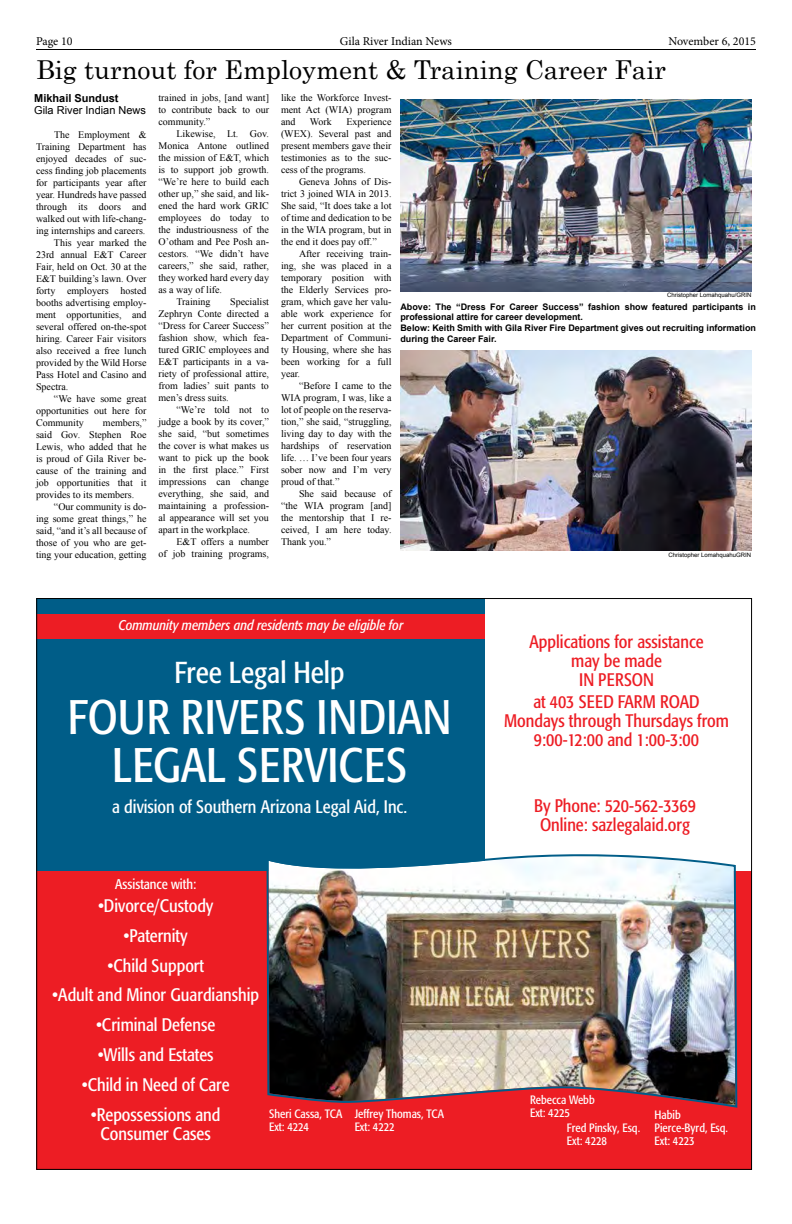
<style>
.page{position:relative;width:792px;height:1224px;background:#fff}
.page>*{position:absolute;margin:0;border:0;box-sizing:border-box;transform-origin:0 0}
.t1{font:condensed 48px/48px "Formata";color:#fff;text-align:center}
.t2{font:condensed 30px "Formata";color:#fff}
.t3{font:26px "Century";color:#000}
.t4{font:condensed 18px/19px "Formata";color:#fff;text-align:center}
.t5{font:condensed 18px/19px "Formata";color:#ed1d24;text-align:center}
.t6{font:italic condensed 14px "Formata";color:#fff}
.t7{font:condensed 14px "Formata";color:#fff}
.t8{font:condensed 12px/13px "Formata";color:#fff}
.t9{font:12px "Minion Pro";color:#000}
.t10{font:11px "Arial";color:#000}
.t11{font:700 11px "Arial";color:#000}
.t12{font:10px/12px "Times New Roman";color:#000;text-align:justify}
.t13{font:700 9px/10.8px "Arial";color:#000}
.t14{font:6px "Arial";color:#000}
</style>
<div class="page">
<hr style="left:36px;top:49px;width:720px;height:1px;background:#000">
<img style="left:400px;top:351px;width:351px;height:200px">
<img style="left:400px;top:99px;width:352px;height:193px">
<div style="left:36px;top:598px;width:449px;height:290px;background:#005d88"></div>
<div style="left:36px;top:871px;width:716px;height:299px;background:#ed1d24"></div>
<img style="left:267px;top:854px;width:470px;height:254px">
<div style="left:36px;top:615px;width:449px;height:24px;background:#ed1d24"></div>
<p class="t9" style="left:36px;top:33px;width:38px">Page 10</p>
<p class="t9" style="left:340px;top:33px;width:114px">Gila River Indian News</p>
<p class="t9" style="left:668px;top:33px;width:89px">November 6, 2015</p>
<h3 class="t3" style="left:36px;top:48px;width:632px">Big turnout for Employment &amp; Training Career Fair</h3>
<p class="t11" style="left:34px;top:91px;width:86px">Mikhail Sundust</p>
<p class="t10" style="left:34px;top:103px;width:113px">Gila River Indian News</p>
<p class="t12" style="left:54px;top:129px;width:94px">The Employment &amp;</p>
<p class="t12" style="left:36px;top:141px;width:112px">Training Department has</p>
<p class="t12" style="left:36px;top:153px;width:112px">enjoyed decades of suc-</p>
<p class="t12" style="left:36px;top:165px;width:112px">cess finding job placements</p>
<p class="t12" style="left:36px;top:177px;width:112px">for participants year after</p>
<p class="t12" style="left:36px;top:189px;width:112px">year. Hundreds have passed</p>
<p class="t12" style="left:36px;top:201px;width:112px">through its doors and</p>
<p class="t12" style="left:36px;top:213px;width:112px">walked out with life-chang-</p>
<p class="t12" style="left:36px;top:225px;width:111px">ing internships and careers.</p>
<p class="t12" style="left:54px;top:237px;width:94px">This year marked the</p>
<p class="t12" style="left:36px;top:249px;width:112px">23rd annual E&amp;T Career</p>
<p class="t12" style="left:36px;top:261px;width:112px">Fair, held on Oct. 30 at the</p>
<p class="t12" style="left:36px;top:273px;width:112px">E&amp;T building’s lawn. Over</p>
<p class="t12" style="left:36px;top:285px;width:112px">forty employers hosted</p>
<p class="t12" style="left:36px;top:297px;width:112px">booths advertising employ-</p>
<p class="t12" style="left:36px;top:309px;width:112px">ment opportunities, and</p>
<p class="t12" style="left:36px;top:321px;width:112px">several offered on-the-spot</p>
<p class="t12" style="left:36px;top:333px;width:112px">hiring. Career Fair visitors</p>
<p class="t12" style="left:36px;top:345px;width:112px">also received a free lunch</p>
<p class="t12" style="left:36px;top:357px;width:112px">provided by the Wild Horse</p>
<p class="t12" style="left:36px;top:369px;width:112px">Pass Hotel and Casino and</p>
<p class="t12" style="left:36px;top:381px;width:34px">Spectra.</p>
<p class="t12" style="left:54px;top:393px;width:94px">“We have some great</p>
<p class="t12" style="left:36px;top:405px;width:112px">opportunities out here for</p>
<p class="t12" style="left:36px;top:417px;width:49px">Community</p>
<p class="t12" style="left:36px;top:417px;width:112px;text-indent:67px">members,” said Gov. Stephen Roe Lewis, who added that he is proud of Gila River be&shy;cause of the training and job opportunities that it provides to its members.</p>
<p class="t12" style="left:36px;top:501px;width:112px;text-indent:18px">“Our community is do&shy;ing some great things,” he said, “and it’s all because of those of you who are get&shy;ting your education, getting</p>
<p class="t12" style="left:158px;top:92px;width:112px">trained in jobs, [and want] to contribute back to our community.”</p>
<p class="t12" style="left:176px;top:128px;width:94px">Likewise, Lt. Gov.</p>
<p class="t12" style="left:158px;top:140px;width:112px">Monica Antone outlined</p>
<p class="t12" style="left:158px;top:152px;width:112px">the mission of E&amp;T, which</p>
<p class="t12" style="left:158px;top:164px;width:112px">is to support job growth.</p>
<p class="t12" style="left:158px;top:176px;width:112px">“We’re here to build each</p>
<p class="t12" style="left:158px;top:188px;width:112px">other up,” she said, and lik-</p>
<p class="t12" style="left:158px;top:200px;width:112px">ened the hard work GRIC</p>
<p class="t12" style="left:158px;top:212px;width:112px">employees do today to</p>
<p class="t12" style="left:158px;top:224px;width:112px">the industriousness of the</p>
<p class="t12" style="left:158px;top:236px;width:112px">O’otham and Pee Posh an-</p>
<p class="t12" style="left:158px;top:248px;width:112px">cestors. “We didn’t have</p>
<p class="t12" style="left:158px;top:260px;width:112px">careers,” she said, rather,</p>
<p class="t12" style="left:158px;top:272px;width:112px">they worked hard every day</p>
<p class="t12" style="left:158px;top:284px;width:65px">as a way of life.</p>
<p class="t12" style="left:176px;top:296px;width:36px">Training</p>
<p class="t12" style="left:158px;top:296px;width:112px;text-indent:72px">Specialist Zephryn Conte directed a “Dress for Career Success” fashion show, which fea&shy;tured GRIC employees and E&amp;T participants in a va&shy;riety of professional attire, from ladies’ suit pants to men’s dress suits.</p>
<p class="t12" style="left:158px;top:404px;width:112px;text-indent:18px">“We’re told not to judge a book by its cover,” she said, “but sometimes the cover is what makes us want to pick up the book in the first place.” First impressions can change everything, she said, and maintaining a profession&shy;al appearance will set you apart in the workplace.</p>
<p class="t12" style="left:158px;top:536px;width:112px;text-align:right">E&amp;T offers a number<br>of job training programs,</p>
<p class="t12" style="left:281px;top:92px;width:112px">like the Workforce Invest&shy;ment Act (WIA) program and</p>
<p class="t12" style="left:281px;top:116px;width:112px;text-indent:66px">Experience (WEX). Several past and present members gave their testimonies as to the suc&shy;cess of the programs.</p>
<p class="t12" style="left:281px;top:176px;width:112px;text-indent:18px">Geneva Johns of Dis&shy;trict 3 joined WIA in 2013.<br>She said, “It does take a lot of time and dedication to be in the WIA program, but in the end it does pay off.”</p>
<p class="t12" style="left:281px;top:248px;width:112px;text-indent:18px">After receiving train&shy;ing, she was placed in a temporary position with the Elderly Services pro&shy;gram, which gave her valu&shy;able work experience for her current position at the Department of Communi&shy;ty Housing, where she has been working for a full year.</p>
<p class="t12" style="left:281px;top:380px;width:112px;text-indent:18px">“Before I came to the WIA program, I was, like a lot of people on the reserva&shy;tion,” she said, “struggling, living day to day with the hardships of reservation life. … I’ve been four years sober now and I’m very proud of that.”</p>
<p class="t12" style="left:281px;top:488px;width:112px;text-indent:18px">She said because of “the WIA program [and] the mentorship that I re&shy;ceived, I am here today.<br>Thank you.”</p>
<p class="t12" style="left:310px;top:116px;width:23px">Work</p>
<p class="t14" style="left:667px;top:291px;width:86px">Christopher Lomahquahu/GRIN</p>
<p class="t13" style="left:400px;top:301px;width:357px">Above: The “Dress For Career Success” fashion show featured participants in professional attire for career development.<br>Below: Keith Smith with Gila River Fire Department gives out recruiting information during the Career Fair.</p>
<p class="t14" style="left:669px;top:551px;width:84px">Christopher LomahquahuGRIN</p>
<h3 class="t6" style="left:118px;top:617px;width:286px">Community members and residents may be eligible for</h3>
<h2 class="t2" style="left:175px;top:655px;width:172px">Free Legal Help</h2>
<h1 class="t1" style="left:68px;top:694px;width:385px">FOUR RIVERS INDIAN<br>LEGAL SERVICES</h1>
<h3 class="t4" style="left:112px;top:798px;width:296px">a division of Southern Arizona Legal Aid, Inc.</h3>
<h3 class="t5" style="left:530px;top:632px;width:176px">Applications for assistance may be made<br>IN PERSON</h3>
<h3 class="t5" style="left:504px;top:693px;width:226px">at 403 SEED FARM ROAD<br>Mondays through Thursdays from<br>9:00-12:00 and 1:00-3:00</h3>
<h3 class="t5" style="left:534px;top:797px;width:163px">By Phone: 520-562-3369<br>Online: sazlegalaid.org</h3>
<h3 class="t7" style="left:115px;top:876px;width:83px">Assistance with:</h3>
<h3 class="t4" style="left:98px;top:896px;width:117px">•Divorce/Custody</h3>
<h3 class="t4" style="left:123px;top:926px;width:66px">•Paternity</h3>
<h3 class="t4" style="left:107px;top:956px;width:98px">•Child Support</h3>
<h3 class="t4" style="left:52px;top:986px;width:208px">•Adult and Minor Guardianship</h3>
<h3 class="t4" style="left:96px;top:1016px;width:121px">•Criminal Defense</h3>
<h3 class="t4" style="left:98px;top:1045px;width:117px">•Wills and Estates</h3>
<h3 class="t4" style="left:82px;top:1075px;width:150px">•Child in Need of Care</h3>
<h3 class="t4" style="left:91px;top:1105px;width:131px">•Repossessions and<br>Consumer Cases</h3>
<p class="t8" style="left:530px;top:1093px;width:66px">Rebecca Webb<br>Ext: 4225</p>
<p class="t8" style="left:269px;top:1108px;width:75px">Sheri Cassa, TCA<br>Ext: 4224</p>
<p class="t8" style="left:355px;top:1108px;width:91px">Jeffrey Thomas, TCA<br>Ext: 4222</p>
<p class="t8" style="left:655px;top:1109px;width:75px">Habib<br>Pierce-Byrd, Esq.<br>Ext: 4223</p>
<p class="t8" style="left:567px;top:1121px;width:75px">Fred Pinsky, Esq.<br>Ext: 4228</p>
</div>
